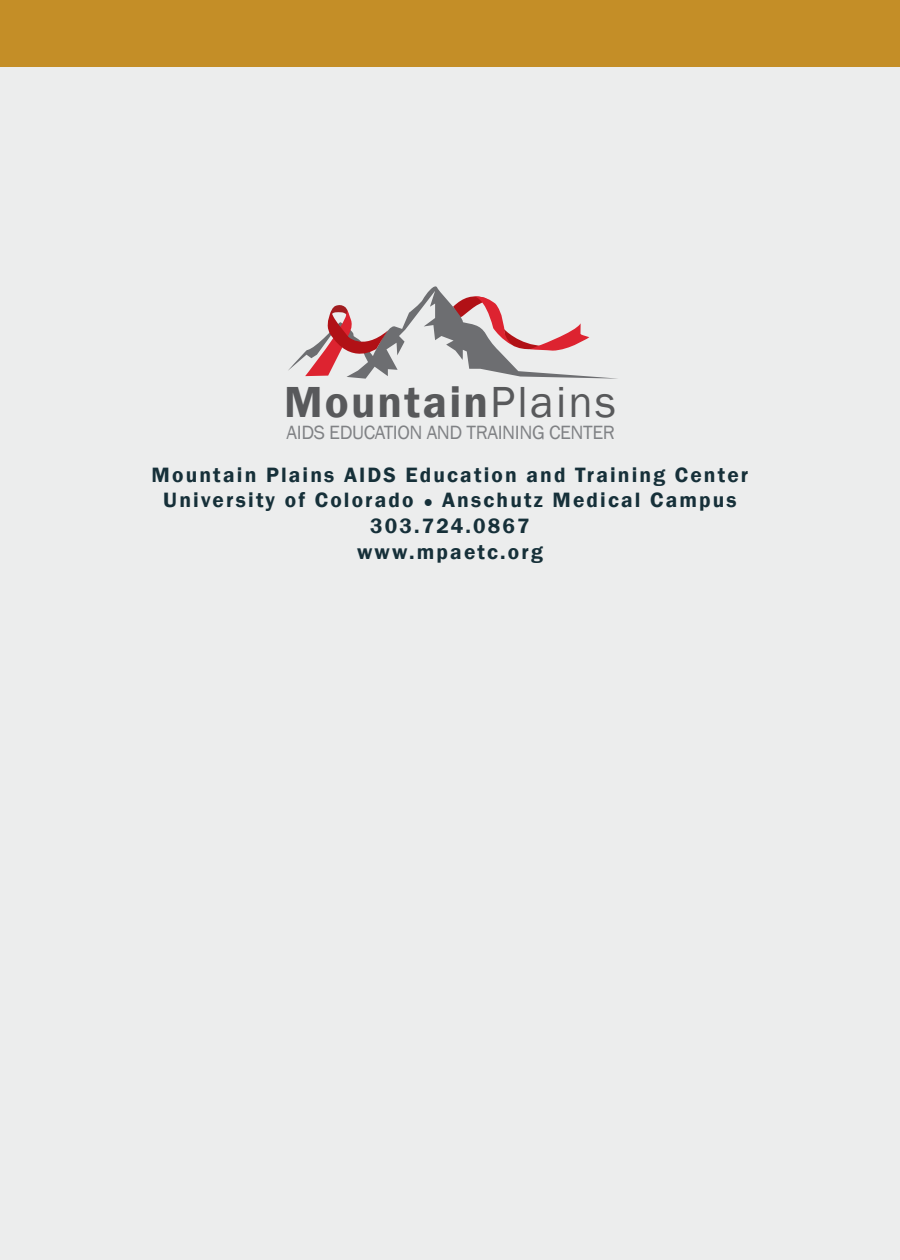
<style>
.page{position:relative;width:900px;height:1260px;background:#eceded}
.page>*{position:absolute;margin:0;border:0;box-sizing:border-box;transform-origin:0 0}
.t1{font:600 44.75px "Franklin Gothic";letter-spacing:.05em;color:#58595b}
.t2{font:600 21.25px/25.5px "Franklin Gothic";letter-spacing:.1em;color:#163039;text-align:center}
.t3{font:19.75px "Franklin Gothic";letter-spacing:-.02em;color:#808285}
.s1{font-weight:400}
.s2{font-size:16px}
</style>
<div class="page">
<div style="left:0;top:0;width:900px;height:66px;background:#c48e27"></div>
<svg style="left:288px;top:286px;width:329px;height:93px"></svg>
<h1 class="t1" style="left:284px;top:374px;width:333px">Mountain<span class="s1">Plains</span></h1>
<p class="t3" style="left:287px;top:420px;width:330px">AIDS EDUCATION AND TRAINING CENTER</p>
<p class="t2" style="left:152px;top:462px;width:598px">Mountain Plains AIDS Education and Training Center University of Colorado <span class="s2">●</span> Anschutz Medical Campus 303.724.0867<br>www.mpaetc.org</p>
</div>
